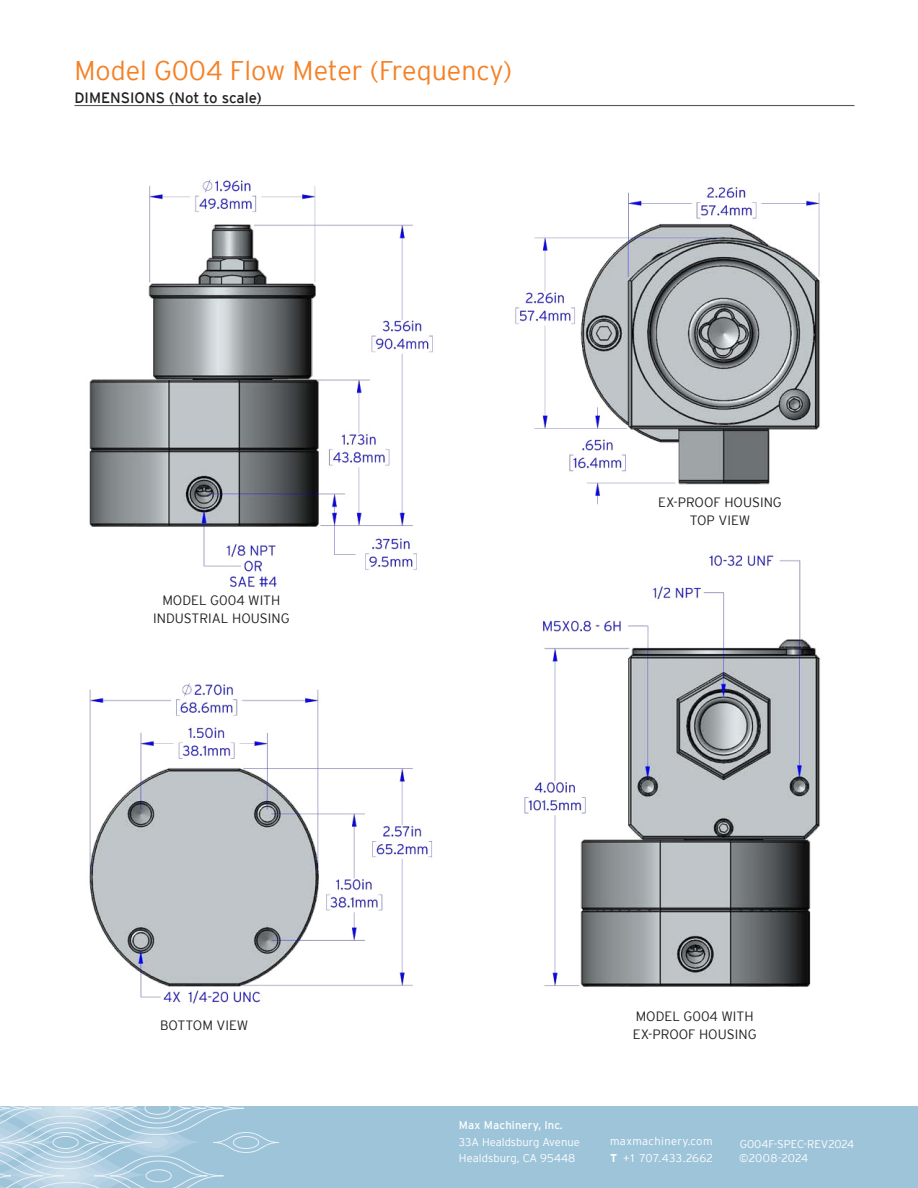
<style>
.page{position:relative;width:918px;height:1188px;background:#fff}
.page>*{position:absolute;margin:0;border:0;box-sizing:border-box;transform-origin:0 0}
.t1{font:300 27px "Interstate";color:#f58125}
.t2{font:15px "Interstate";color:#231f20}
.t3{font:300 13.5px/18px "Interstate";color:#231f20;text-align:center}
.t4{font:300 11.25px/16.5px "Interstate";color:#fff}
.t5{font:300 11.25px/16.5px "Interstate";letter-spacing:.03em;color:#fff}
.t6{font:11.25px "Interstate";letter-spacing:.01em;color:#fff}
.s1{font-weight:700}
</style>
<div class="page">
<img style="left:89px;top:179px;width:731px;height:826px">
<hr style="left:75px;top:105px;width:780px;height:1px;background:#57585a">
<div style="left:0;top:1107px;width:918px;height:81px;background:#9ec4da"></div>
<div style="left:213px;top:1132px;width:66px;height:21px;border:1px solid #e8f1f6;border-radius:50%"></div>
<div style="left:233px;top:1136px;width:26px;height:13px;border:1px solid #e8f1f6;border-radius:50%"></div>
<svg style="left:0;top:1107px;width:244px;height:81px"></svg>
<h1 class="t1" style="left:75px;top:59px;width:439px">Model G004 Flow Meter (Frequency)</h1>
<p class="t2" style="left:75px;top:92px;width:189px">DIMENSIONS (Not to scale)</p>
<p class="t3" style="left:153px;top:591px;width:138px">MODEL G004 WITH<br>INDUSTRIAL HOUSING</p>
<p class="t3" style="left:160px;top:1017px;width:90px">BOTTOM VIEW</p>
<p class="t3" style="left:658px;top:494px;width:125px">EX-PROOF HOUSING<br>TOP VIEW</p>
<p class="t3" style="left:633px;top:1007px;width:125px;text-align:left">MODEL G004 WITH<br>EX-PROOF HOUSING</p>
<p class="t6" style="left:459px;top:1121px;width:105px">Max Machinery, Inc.</p>
<p class="t4" style="left:459px;top:1135px;width:122px">33A Healdsburg Avenue<br>Healdsburg, CA 95448</p>
<p class="t5" style="left:610px;top:1134px;width:104px">maxmachinery.com<br><span class="s1">T</span> +1 707.433.2662</p>
<p class="t4" style="left:740px;top:1137px;width:116px">G004F-SPEC-REV2024</p>
<p class="t4" style="left:739px;top:1151px;width:71px">©2008-2024</p>
</div>
